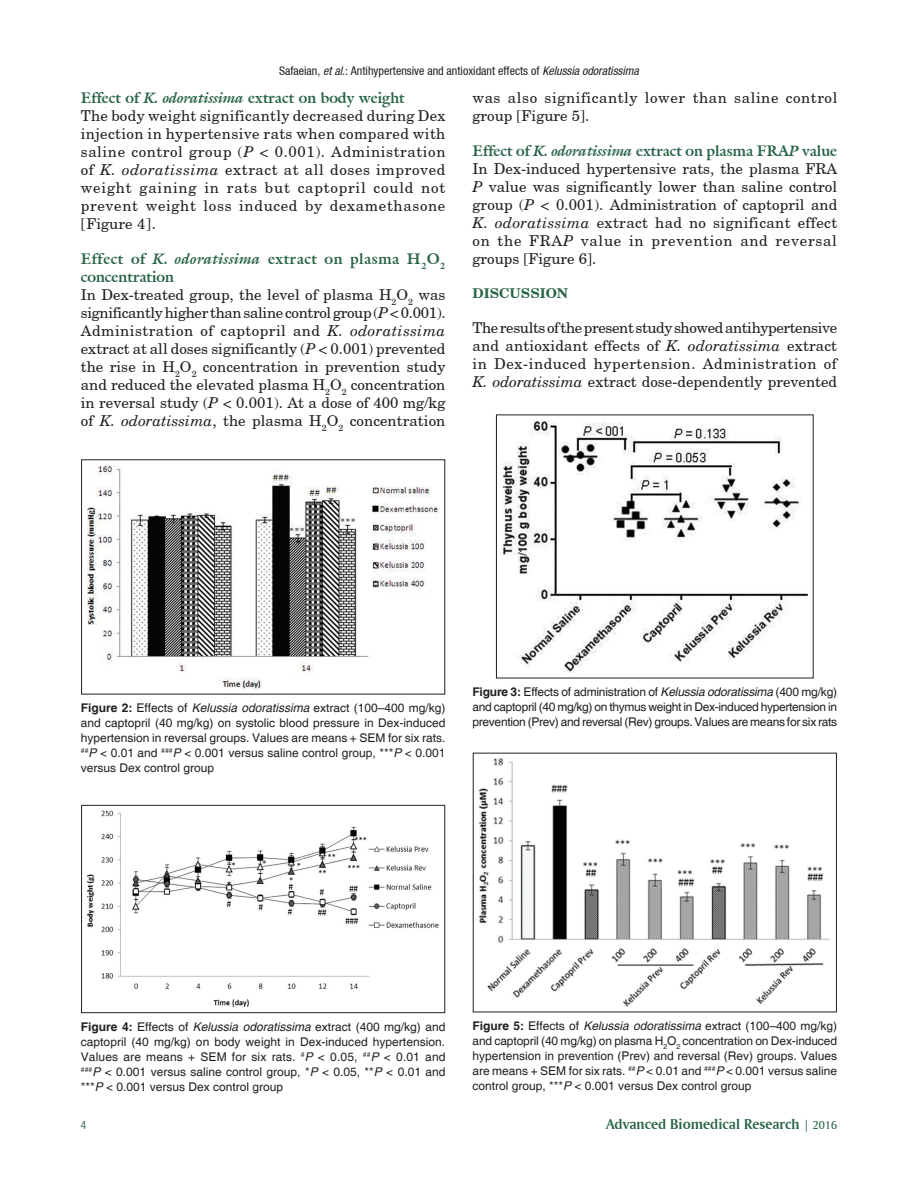
<style>
.page{position:relative;width:918px;height:1188px;background:#fff}
.page>*{position:absolute;margin:0;border:0;box-sizing:border-box;transform-origin:0 0}
.TX{font:15px/18px "New Century Schoolbook";letter-spacing:.035em;color:#231f20;text-align:justify}
.t1{font:700 15px "Galliard IT Cby BT";color:#286446}
.t2{font:700 15px/18px "Galliard IT Cby BT";letter-spacing:.03em;color:#286446}
.t3{font:15px "Amerigo BT Bold A";color:#286446}
.t4{font:700 13.5px "Century Schoolbook BT";color:#286446}
.FGC{font:12px/15px "Helvetica";color:#231f20;text-align:justify}
.t5{font:12px "Heavenetica Cond 5 SH";color:#231f20}
.t6{font:12px "Bell Centennial BT Address";color:#286446}
.s1{font-family:"Heavenetica Cond 5 Obl SH"}
.s2{font-style:italic}
.s3{font-family:"New Century Schlbk";font-style:italic}
.s4{font-weight:700}
.s5{font-family:"Amerigo BT Roman A";font-size:12px}
</style>
<div class="page">
<img style="left:87px;top:465px;width:351px;height:224px">
<img style="left:503px;top:420px;width:305px;height:252px">
<img style="left:86px;top:810px;width:353px;height:197px">
<div style="left:81px;top:805px;width:364px;height:208px;border:1px solid #231f20"></div>
<img style="left:478px;top:758px;width:352px;height:249px">
<p class="t5" style="left:279px;top:63px;width:361px">Safaeian, <span class="s1">et al</span>.: Antihypertensive and antioxidant effects of <span class="s1">Kelussia odoratissima</span></p>
<h2 class="t1" style="left:81px;top:88px;width:326px">Effect of <span class="s2">K. odoratissima</span> extract on body weight</h2>
<p class="TX" style="left:81px;top:107px;width:366px">The body weight significantly decreased during Dex injection in hypertensive rats when compared with saline control group (<span class="s3">P</span> &lt; 0.001). Administration of <span class="s3">K. odoratissima</span> extract at all doses improved weight gaining in rats but captopril could not prevent weight loss induced by dexamethasone [Figure 4].</p>
<h2 class="t2" style="left:81px;top:250px;width:366px">Effect of <span class="s2">K. odoratissima</span> extract on plasma H<sub>2</sub>O<sub>2 </sub>concentration</h2>
<p class="TX" style="left:81px;top:286px;width:366px">In Dex‑treated group, the level of plasma H<sub>2</sub>O<sub>2</sub> was significantly higher than saline control group (<span class="s3">P</span>&lt;0.001).<br>Administration of captopril and <span class="s3">K. odoratissima </span>extract at all doses significantly (<span class="s3">P</span> &lt; 0.001) prevented the rise in H<sub>2</sub>O<sub>2</sub> concentration in prevention study and reduced the elevated plasma H<sub>2</sub>O<sub>2</sub> concentration in reversal study (<span class="s3">P</span> &lt; 0.001). At a dose of 400 mg/kg of <span class="s3">K. odoratissima</span>, the plasma H<sub>2</sub>O<sub>2</sub> concentration</p>
<p class="TX" style="left:472px;top:88px;width:366px">was also significantly lower than saline control group [Figure 5].</p>
<h2 class="t1" style="left:472px;top:141px;width:366px">Effect of <span class="s2">K. odoratissima</span> extract on plasma FRA<span class="s2">P</span> value</h2>
<p class="TX" style="left:472px;top:159px;width:366px">In Dex‑induced hypertensive rats, the plasma FRA <span class="s3">P</span> value was significantly lower than saline control group (<span class="s3">P</span> &lt; 0.001). Administration of captopril and <span class="s3">K. odoratissima</span> extract had no significant effect on the FRA<span class="s3">P</span> value in prevention and reversal groups [Figure 6].</p>
<h1 class="t4" style="left:472px;top:284px;width:97px">DISCUSSION</h1>
<p class="TX" style="left:472px;top:318px;width:366px">The results of the present study showed antihypertensive and antioxidant effects of <span class="s3">K. odoratissima</span> extract in Dex‑induced hypertension. Administration of <span class="s3">K. odoratissima</span> extract dose‑dependently prevented</p>
<p class="FGC" style="left:81px;top:701px;width:366px"><span class="s4">Figure 2:</span> Effects of <span class="s2">Kelussia odoratissima</span> extract (100–400 mg/kg) and captopril (40 mg/kg) on systolic blood pressure in Dex‑induced hypertension in reversal groups. Values are means + SEM for six rats. <sup>##</sup><span class="s2">P</span> &lt; 0.01 and <sup>###</sup><span class="s2">P</span> &lt; 0.001 versus saline control group, ***<span class="s2">P</span> &lt; 0.001 versus Dex control group</p>
<p class="FGC" style="left:472px;top:685px;width:366px"><span class="s4">Figure 3:</span> Effects of administration of <span class="s2">Kelussia odoratissima</span> (400 mg/kg) and captopril (40 mg/kg) on thymus weight in Dex‑induced hypertension in prevention (Prev) and reversal (Rev) groups. Values are means for six rats</p>
<p class="FGC" style="left:81px;top:1019px;width:366px"><span class="s4">Figure 4:</span> Effects of <span class="s2">Kelussia odoratissima</span> extract (400 mg/kg) and captopril (40 mg/kg) on body weight in Dex‑induced hypertension.<br>Values are means + SEM for six rats. <sup>#</sup><span class="s2">P</span> &lt; 0.05, <sup>##</sup><span class="s2">P</span> &lt; 0.01 and <sup>###</sup><span class="s2">P</span> &lt; 0.001 versus saline control group, *<span class="s2">P</span> &lt; 0.05, **<span class="s2">P</span> &lt; 0.01 and ***<span class="s2">P</span> &lt; 0.001 versus Dex control group</p>
<p class="FGC" style="left:472px;top:1019px;width:366px"><span class="s4">Figure 5:</span> Effects of <span class="s2">Kelussia odoratissima</span> extract (100–400 mg/kg) and captopril (40 mg/kg) on plasma H<sub>2</sub>O<sub>2</sub> concentration on Dex‑induced hypertension in prevention (Prev) and reversal (Rev) groups. Values are means + SEM for six rats. <sup>##</sup><span class="s2">P</span> &lt; 0.01 and <sup>###</sup><span class="s2">P</span> &lt; 0.001 versus saline control group, ***<span class="s2">P</span> &lt; 0.001 versus Dex control group</p>
<p class="t6" style="left:81px;top:1118px;width:7px">4</p>
<p class="t3" style="left:606px;top:1115px;width:233px">Advanced Biomedical Research <span class="s5">| 2016</span></p>
</div>
